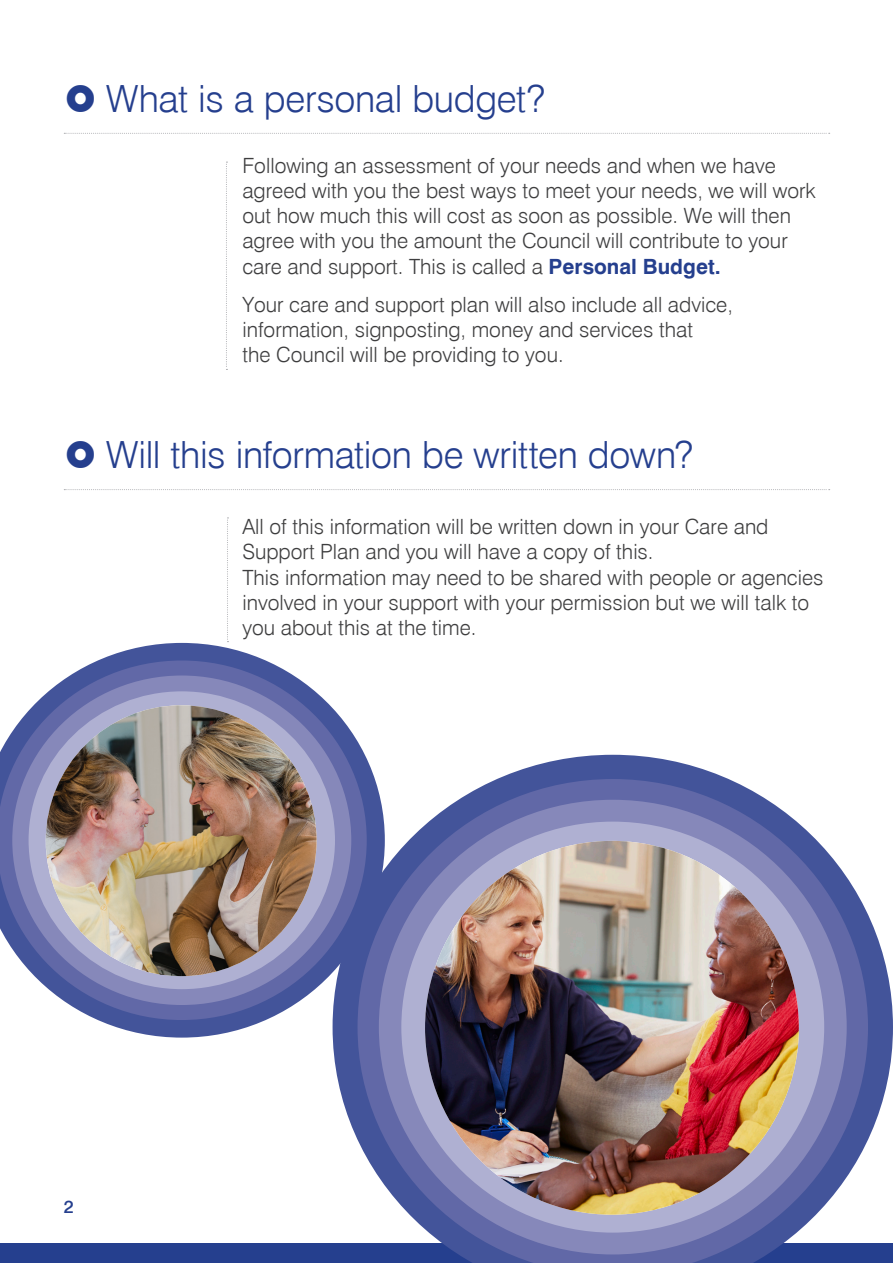
<style>
.page{position:relative;width:893px;height:1263px;background:#fff}
.page>*{position:absolute;margin:0;border:0;box-sizing:border-box;transform-origin:0 0}
.t1{font:300 37.5px "Swiss 721 BT";letter-spacing:-.01em;color:#253f8e}
.t2{font:300 21px/25.2px "Swiss 721 BT";color:#3e3e3f}
.t3{font:500 18px "Swiss 721 BT";color:#253f8e}
.s1{font-weight:700;color:#253f8e}
</style>
<div class="page">
<div style="left:0;top:1243px;width:893px;height:20px;background:#253f8e"></div>
<svg style="left:226px;top:162px;width:1px;height:208px"></svg>
<svg style="left:64px;top:133px;width:766px;height:1px"></svg>
<svg style="left:64px;top:489px;width:766px;height:1px"></svg>
<svg style="left:227px;top:517px;width:1px;height:125px"></svg>
<svg style="left:333px;top:755px;width:560px;height:386px"></svg>
<svg style="left:358px;top:779px;width:510px;height:484px"></svg>
<div style="left:379px;top:800px;width:468px;height:454px;background:#8688ba;border-radius:50%"></div>
<div style="left:401px;top:822px;width:423px;height:410px;background:#afb0d2;border-radius:50%"></div>
<img style="left:425px;top:841px;width:374px;height:374px;border-radius:187px">
<svg style="left:98px;top:643px;width:287px;height:394px"></svg>
<svg style="left:0;top:660px;width:367px;height:360px"></svg>
<div style="left:12px;top:675px;width:339px;height:330px;background:#8688ba;border-radius:50%"></div>
<div style="left:29px;top:691px;width:306px;height:298px;background:#afb0d2;border-radius:50%"></div>
<img style="left:46px;top:705px;width:271px;height:271px;border-radius:135px">
<p class="t1" style="left:106px;top:75px;width:440px">What is a personal budget?</p>
<p class="t2" style="left:242px;top:153px;width:575px">Following an assessment of your needs and when we have agreed with you the best ways to meet your needs, we will work out how much this will cost as soon as possible. We will then agree with you the amount the Council will contribute to your care and support. This is called a <span class="s1">Personal Budget.</span></p>
<p class="t2" style="left:242px;top:291px;width:492px">Your care and support plan will also include all advice, information, signposting, money and services that</p>
<p class="t2" style="left:242px;top:342px;width:323px">the Council will be providing to you.</p>
<p class="t1" style="left:106px;top:432px;width:589px">Will this information be written down?</p>
<p class="t2" style="left:242px;top:514px;width:528px">All of this information will be written down in your Care and<br>Support Plan and you will have a copy of this.</p>
<p class="t2" style="left:242px;top:564px;width:583px">This information may need to be shared with people or agencies involved in your support with your permission but we will talk to you about this at the time.</p>
<p class="t3" style="left:64px;top:1195px;width:12px">2</p>
</div>
